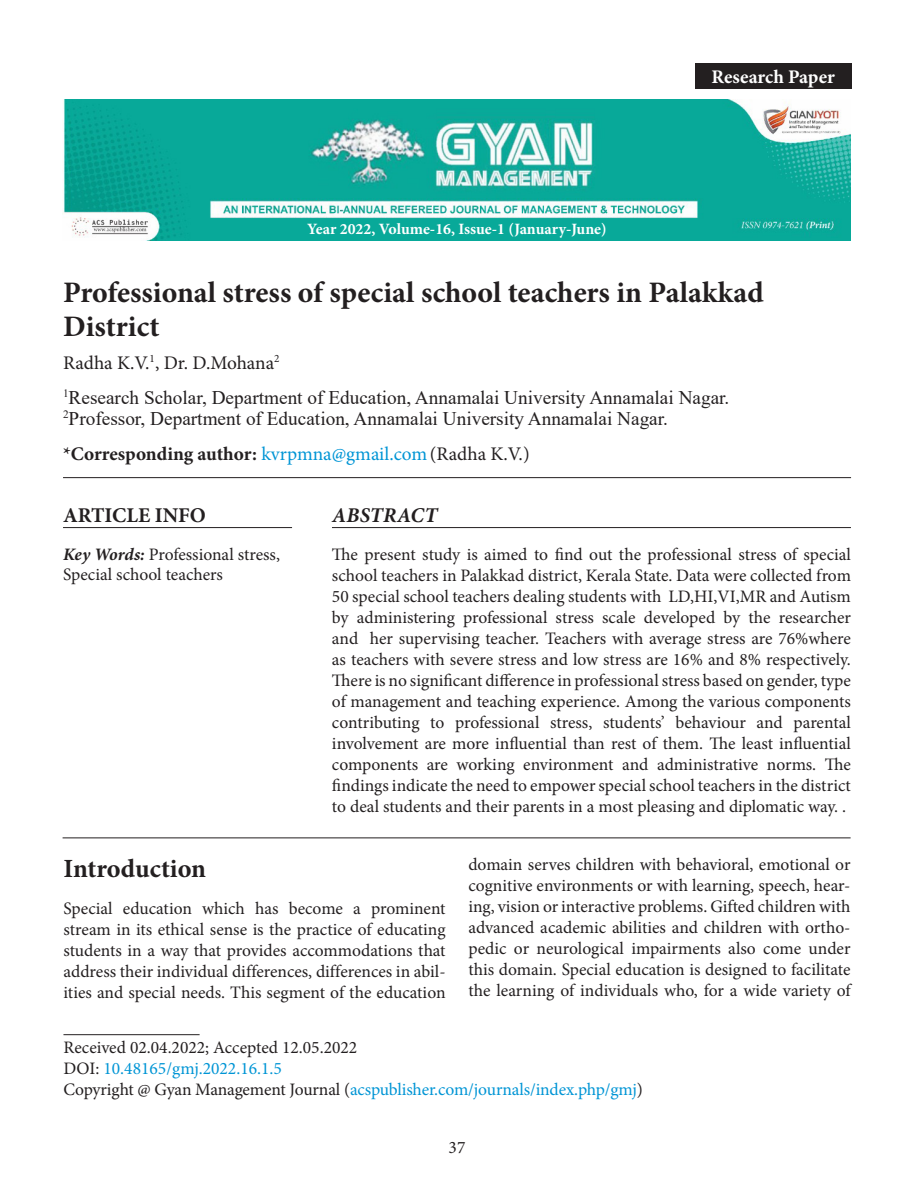
<style>
.page{position:relative;width:914px;height:1197px;background:#fff}
.page>*{position:absolute;margin:0;border:0;box-sizing:border-box;transform-origin:0 0}
.article_title{font:700 29.75px/33.2px "Minion Pro";color:#231f20}
.head-1{font:700 26.25px "Minion Pro";letter-spacing:-.005em;color:#231f20}
.Article_Info{font:700 21px "Minion Pro";color:#231f20}
.Abstract{font:italic 700 21px "Minion Pro";letter-spacing:.01em;color:#231f20}
.author_name{font:19.25px/21px "Times New Roman";color:#231f20}
.author_name-2{font:700 19.25px "Minion Pro";color:#231f20}
.author_name-3{font:19.25px "Minion Pro";letter-spacing:-.005em;color:#231f20}
.t1{font:700 19.25px "Minion Pro";letter-spacing:-.005em;color:#fff}
.abstract_text{font:17.5px/21px "Minion Pro";color:#231f20;text-align:justify}
.para-1{font:17.5px/21px "Minion Pro";color:#231f20;text-align:justify}
.Email_Section{font:17.5px "Minion Pro";letter-spacing:-.01em;color:#0095d5}
.Article_info_text{font:17.5px/20.1px "Minion Pro";letter-spacing:-.005em;color:#231f20}
.Corresponding_author{font:17.5px "Minion Pro";color:#231f20}
.t2{font:700 15.75px "Minion Pro";color:#fff}
.s1{font-weight:400;color:#0095d5}
.s2{font-weight:400}
.s3{font-weight:700;font-style:italic}
.s4{color:#231f20}
</style>
<div class="page">
<img style="left:63px;top:99px;width:787px;height:141px">
<hr style="left:63px;top:1034px;width:137px;height:1px;background:#231f20">
<hr style="left:63px;top:477px;width:788px;height:1px;background:#231f20">
<div style="left:695px;top:63px;width:156px;height:26px;background:#231f20"></div>
<hr style="left:332px;top:527px;width:518px;height:1px;background:#231f20">
<hr style="left:63px;top:527px;width:229px;height:1px;background:#231f20">
<hr style="left:63px;top:837px;width:787px;height:1px;background:#231f20">
<p class="t2" style="left:307px;top:218px;width:301px">Year 2022, Volume-16, Issue-1 (January-June)</p>
<p class="t1" style="left:711px;top:64px;width:125px">Research Paper</p>
<p class="article_title" style="left:63px;top:276px;width:702px">Professional stress of special school teachers in Palakkad<br>District</p>
<p class="author_name-3" style="left:63px;top:350px;width:218px">Radha K.V.<sup>1</sup>, Dr. D.Mohana<sup>2</sup></p>
<p class="author_name" style="left:63px;top:386px;width:668px"><sup>1</sup>Research Scholar, Department of Education, Annamalai University Annamalai Nagar.<br><sup>2</sup>Professor, Department of Education, Annamalai University Annamalai Nagar.</p>
<p class="author_name-2" style="left:63px;top:440px;width:468px">*Corresponding author: <span class="s1">kvrpmna@gmail.com</span><span class="s2">(Radha K.V.)</span></p>
<p class="Article_Info" style="left:63px;top:500px;width:144px">ARTICLE INFO</p>
<p class="Article_info_text" style="left:63px;top:544px;width:218px"><span class="s3">Key Words:</span> Professional stress,<br>Special school teachers</p>
<p class="Abstract" style="left:332px;top:500px;width:107px">ABSTRACT</p>
<p class="abstract_text" style="left:332px;top:544px;width:520px">The present study is aimed to find out the professional stress of special school teachers in Palakkad district, Kerala State. Data were collected from 50 special school teachers dealing students with LD,HI,VI,MR and Autism by administering professional stress scale developed by the researcher and her supervising teacher. Teachers with average stress are 76%where as teachers with severe stress and low stress are 16% and 8% respectively.<br>There is no significant difference in professional stress based on gender, type of management and teaching experience. Among the various components contributing to professional stress, students’ behaviour and parental involvement are more influential than rest of them. The least influential components are working environment and administrative norms. The findings indicate the need to empower special school teachers in the district to deal students and their parents in a most pleasing and diplomatic way. .</p>
<p class="head-1" style="left:63px;top:850px;width:144px">Introduction</p>
<p class="para-1" style="left:63px;top:898px;width:383px">Special education which has become a prominent stream in its ethical sense is the practice of educating students in a way that provides accommodations that address their individual differences, differences in abil&shy;ities and special needs. This segment of the education</p>
<p class="para-1" style="left:468px;top:854px;width:383px">domain serves children with behavioral, emotional or cognitive environments or with learning, speech, hear&shy;ing, vision or interactive problems. Gifted children with advanced academic abilities and children with ortho&shy;pedic or neurological impairments also come under this domain. Special education is designed to facilitate the learning of individuals who, for a wide variety of</p>
<p class="Corresponding_author" style="left:63px;top:1035px;width:295px">Received 02.04.2022; Accepted 12.05.2022</p>
<p class="Email_Section" style="left:63px;top:1056px;width:220px"><span class="s4">DOI:</span> 10.48165/gmj.2022.16.1.5</p>
<p class="Email_Section" style="left:63px;top:1077px;width:581px"><span class="s4">Copyright @ Gyan Management Journal (</span>acspublisher.com/journals/index.php/gmj<span class="s4">)</span></p>
<p class="abstract_text" style="left:448px;top:1137px;width:18px">37</p>
</div>
